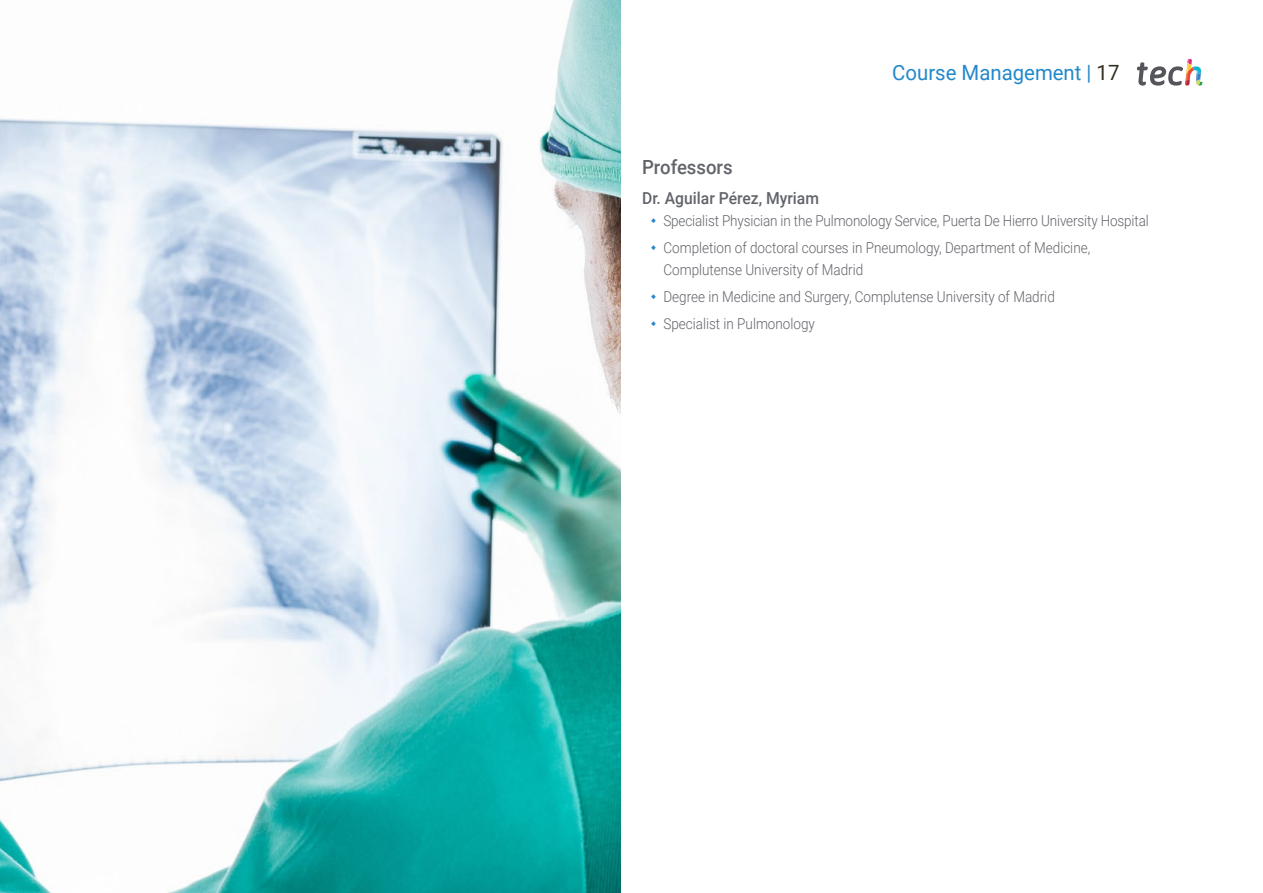
<style>
.page{position:relative;width:1263px;height:893px;background:#fff}
.page>*{position:absolute;margin:0;border:0;box-sizing:border-box;transform-origin:0 0}
.t1{font:21px "Roboto";color:#2488c9}
.t2{font:500 19.5px "Roboto";color:#61646a;scale:.95 1}
.t3{font:500 16.5px "Roboto";color:#61646a;scale:.95 1}
.t4{font:300 15px/26.7px "Roboto";color:#61646a;scale:.9 1}
.s1{color:#312e20}
</style>
<div class="page">
<img style="left:0;top:0;width:621px;height:893px">
<svg style="left:1137px;top:59px;width:65px;height:27px"></svg>
<h2 class="t2" style="left:642px;top:154px;width:97px">Professors</h2>
<h1 class="t1" style="left:892px;top:58px;width:229px">Course Management | <span class="s1">17</span></h1>
<p class="t3" style="left:642px;top:186px;width:188px">Dr. Aguilar Pérez, Myriam</p>
<p class="t4" style="left:663px;top:207px;width:541px">Specialist Physician in the Pulmonology Service, Puerta De Hierro University Hospital<br>Completion of doctoral courses in Pneumology, Department of Medicine,</p>
<p class="t4" style="left:663px;top:256px;width:436px">Complutense University of Madrid<br>Degree in Medicine and Surgery, Complutense University of Madrid<br>Specialist in Pulmonology</p>
</div>
